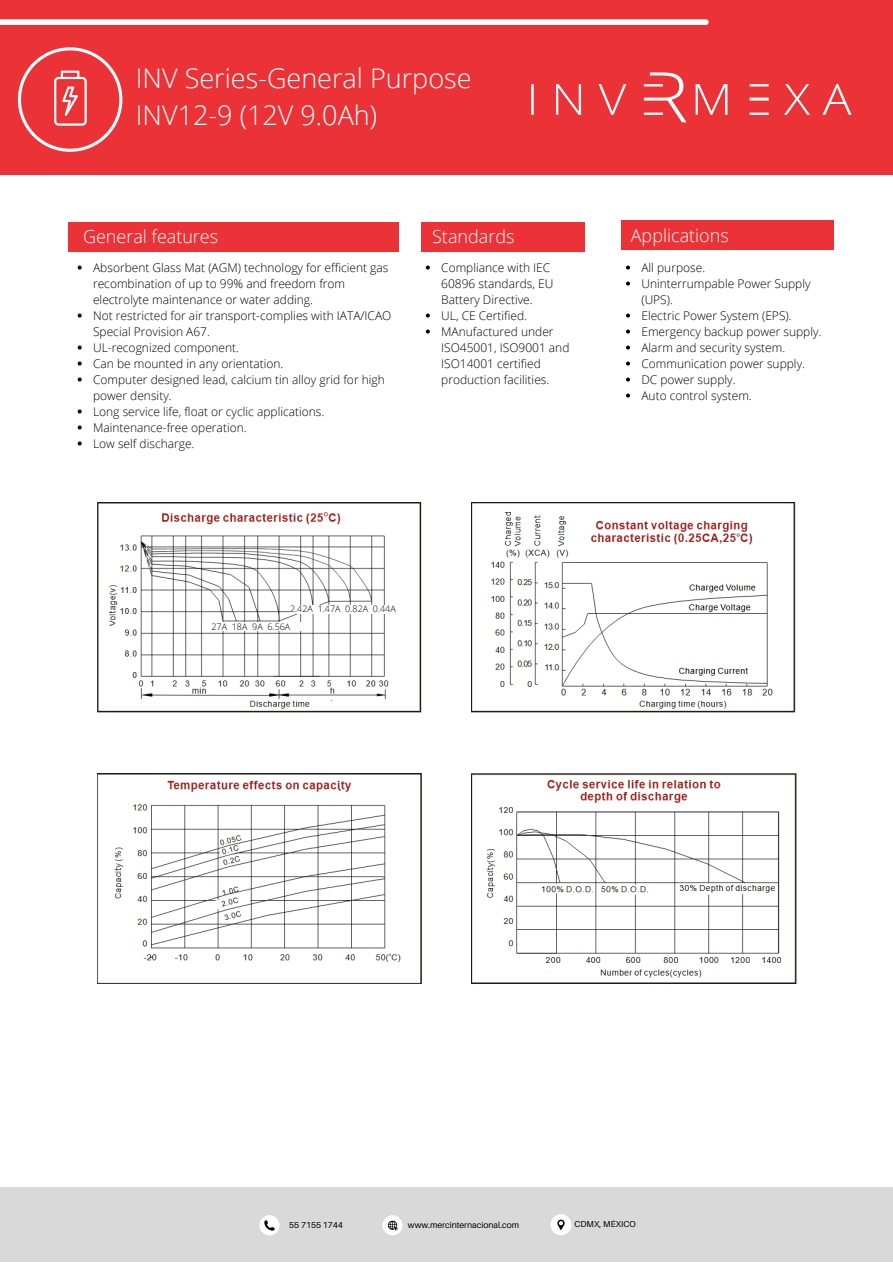
<style>
.page{position:relative;width:893px;height:1264px;background:#fff}
.page>*{position:absolute;margin:0;border:0;box-sizing:border-box;transform-origin:0 0}
.t1{font:300 27px "Open Sans";color:#fff}
.t2{font:300 18px "Open Sans";color:#fff}
.t3{font:300 12px/16px "Open Sans";color:#000}
.t4{font:300 9px "Open Sans";color:#000}
.t5{font:8.55px "Aileron";color:#000}
</style>
<div class="page">
<div style="left:621px;top:220px;width:212px;height:30px;background:#eb3237"></div>
<div style="left:68px;top:222px;width:331px;height:29px;background:#eb3237"></div>
<div style="left:421px;top:222px;width:163px;height:29px;background:#eb3237"></div>
<div style="left:0;top:0;width:892px;height:174px;background:#eb3237"></div>
<svg style="left:18px;top:47px;width:104px;height:105px"></svg>
<svg style="left:0;top:19px;width:708px;height:6px;background:#fdf2f2"></svg>
<img style="left:531px;top:72px;width:321px;height:51px">
<img style="left:471px;top:773px;width:325px;height:210px">
<img style="left:471px;top:502px;width:325px;height:210px">
<img style="left:97px;top:773px;width:324px;height:210px">
<img style="left:97px;top:502px;width:324px;height:210px">
<div style="left:0;top:1187px;width:892px;height:75px;background:#d9d9d9"></div>
<img style="left:259px;top:1215px;width:21px;height:21px">
<img style="left:550px;top:1214px;width:22px;height:22px">
<img style="left:382px;top:1215px;width:21px;height:21px">
<div style="left:202px;top:622px;width:102px;height:9px;background:#fff"></div>
<svg style="left:78px;top:265px;width:4px;height:4px"></svg>
<svg style="left:78px;top:313px;width:4px;height:4px"></svg>
<svg style="left:78px;top:345px;width:4px;height:4px"></svg>
<svg style="left:78px;top:361px;width:4px;height:4px"></svg>
<svg style="left:78px;top:377px;width:4px;height:4px"></svg>
<svg style="left:78px;top:409px;width:4px;height:4px"></svg>
<svg style="left:78px;top:425px;width:4px;height:4px"></svg>
<svg style="left:78px;top:441px;width:4px;height:4px"></svg>
<svg style="left:626px;top:265px;width:4px;height:4px"></svg>
<svg style="left:626px;top:281px;width:4px;height:4px"></svg>
<svg style="left:626px;top:313px;width:4px;height:4px"></svg>
<svg style="left:626px;top:329px;width:4px;height:4px"></svg>
<svg style="left:626px;top:345px;width:4px;height:4px"></svg>
<svg style="left:626px;top:361px;width:4px;height:4px"></svg>
<svg style="left:626px;top:377px;width:4px;height:4px"></svg>
<svg style="left:626px;top:393px;width:4px;height:4px"></svg>
<svg style="left:426px;top:265px;width:4px;height:4px"></svg>
<svg style="left:426px;top:313px;width:4px;height:4px"></svg>
<svg style="left:426px;top:329px;width:4px;height:4px"></svg>
<div style="left:290px;top:604px;width:109px;height:9px;background:#fff"></div>
<p class="t1" style="left:136px;top:59px;width:337px">INV Series-General Purpose</p>
<p class="t1" style="left:136px;top:97px;width:243px">INV12-9 (12V 9.0Ah)</p>
<p class="t2" style="left:83px;top:224px;width:137px">General features</p>
<p class="t2" style="left:432px;top:224px;width:84px">Standards</p>
<p class="t2" style="left:630px;top:222px;width:99px">Applications</p>
<p class="t3" style="left:641px;top:259px;width:65px">All purpose.</p>
<p class="t3" style="left:641px;top:275px;width:171px">Uninterrumpable Power Supply (UPS).</p>
<p class="t3" style="left:641px;top:307px;width:152px">Electric Power System (EPS).</p>
<p class="t3" style="left:641px;top:323px;width:181px">Emergency backup power supply.</p>
<p class="t3" style="left:641px;top:339px;width:145px">Alarm and security system.</p>
<p class="t3" style="left:641px;top:355px;width:165px">Communication power supply.</p>
<p class="t3" style="left:641px;top:371px;width:96px">DC power supply.</p>
<p class="t3" style="left:641px;top:387px;width:112px">Auto control system.</p>
<p class="t3" style="left:93px;top:259px;width:297px">Absorbent Glass Mat (AGM) technology for efficient gas recombination of up to 99% and freedom from electrolyte maintenance or water adding.</p>
<p class="t3" style="left:93px;top:307px;width:300px">Not restricted for air transport-complies with IATA/ICAO<br>Special Provision A67.</p>
<p class="t3" style="left:93px;top:339px;width:147px">UL-recognized component.</p>
<p class="t3" style="left:93px;top:355px;width:192px">Can be mounted in any orientation.</p>
<p class="t3" style="left:93px;top:371px;width:293px">Computer designed lead, calcium tin alloy grid for high power density.</p>
<p class="t3" style="left:93px;top:403px;width:233px">Long service life, float or cyclic applications.</p>
<p class="t3" style="left:93px;top:419px;width:155px">Maintenance-free operation.</p>
<p class="t3" style="left:93px;top:435px;width:103px">Low self discharge.</p>
<p class="t3" style="left:441px;top:259px;width:114px">Compliance with IEC<br>60896 standards, EU<br>Battery Directive.</p>
<p class="t3" style="left:441px;top:307px;width:87px">UL, CE Certified.</p>
<p class="t3" style="left:441px;top:323px;width:130px">MAnufactured under<br>ISO45001, ISO9001 and<br>ISO14001 certified production facilities.</p>
<p class="t4" style="left:290px;top:602px;width:107px">2.42A 1.47A 0.82A 0.44A</p>
<p class="t4" style="left:211px;top:620px;width:80px">27A 18A 9A 6.56A</p>
<p class="t5" style="left:289px;top:1219px;width:55px">55 7155 1744</p>
<p class="t5" style="left:408px;top:1219px;width:113px">www.mercinternacional.com</p>
<p class="t5" style="left:574px;top:1218px;width:63px">CDMX, MÉXICO</p>
</div>
